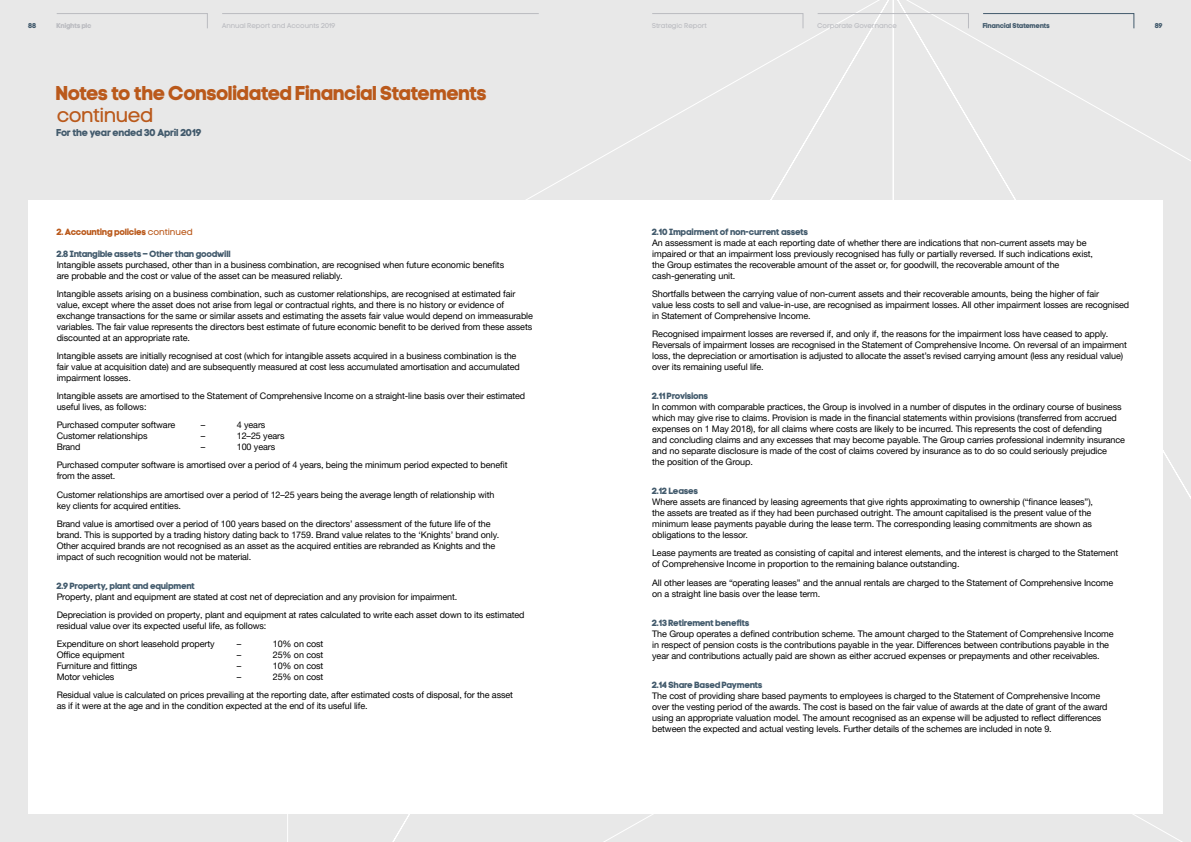
<style>
.page{position:relative;width:1191px;height:842px;background:#fff}
.page>*{position:absolute;margin:0;border:0;box-sizing:border-box;transform-origin:0 0}
.t1{font:20px "Code Pro Bold LC";color:#ba591b}
.t2{font:20px "Code Pro LC";letter-spacing:-.02em;color:#ba591b}
.t3{font:10px "Code Pro Bold LC";color:#425a6c}
.t4{font:9px/11px "Helvetica Neue";letter-spacing:-.01em;color:#000}
.t5{font:9px "Code Pro Bold LC";color:#425a6c}
.t6{font:9px "Code Pro Bold LC";color:#ba591b}
.t7{font:7px "Code Pro LC";color:#babbc0}
.t8{font:7px "Code Pro Bold LC";color:#425a6c}
.t9{font:7px "Code Pro Bold LC";color:#babbc0}
.s1{font-family:"Code Pro LC"}
</style>
<div class="page">
<div style="left:0;top:0;width:285px;height:842px;background:#e8e8e8"></div>
<div style="left:285px;top:0;width:906px;height:842px;background:#e8e8e8"></div>
<div style="left:28px;top:200px;width:1134px;height:614px;background:#fff"></div>
<div style="left:651px;top:13px;width:152px;height:16px;background:#e8e8e8"></div>
<svg style="left:817px;top:13px;width:152px;height:16px;background:#e6e6e6"></svg>
<svg style="left:982px;top:13px;width:152px;height:16px;background:#dddedf"></svg>
<div style="left:56px;top:13px;width:152px;height:16px;background:#e8e8e8"></div>
<hr style="left:222px;top:13px;width:317px;height:1px;background:#babbc0">
<p class="t8" style="left:28px;top:22px;width:9px">88</p>
<p class="t9" style="left:57px;top:22px;width:36px">Knights plc</p>
<p class="t7" style="left:222px;top:22px;width:115px">Annual Report and Accounts 2019</p>
<p class="t7" style="left:652px;top:22px;width:56px">Strategic Report</p>
<p class="t7" style="left:817px;top:22px;width:81px">Corporate Governance</p>
<p class="t8" style="left:983px;top:22px;width:68px">Financial Statements</p>
<p class="t8" style="left:1155px;top:22px;width:9px">89</p>
<h1 class="t1" style="left:57px;top:81px;width:431px">Notes to the Consolidated Financial Statements</h1>
<h1 class="t2" style="left:57px;top:104px;width:98px">continued</h1>
<p class="t3" style="left:57px;top:127px;width:146px">For the year ended 30 April 2019</p>
<p class="t6" style="left:57px;top:226px;width:138px">2. Accounting policies <span class="s1">continued</span></p>
<p class="t5" style="left:57px;top:248px;width:175px">2.8 Intangible assets – Other than goodwill</p>
<p class="t4" style="left:57px;top:259px;width:449px">Intangible assets purchased, other than in a business combination, are recognised when future economic benefits are probable and the cost or value of the asset can be measured reliably.</p>
<p class="t4" style="left:57px;top:288px;width:478px">Intangible assets arising on a business combination, such as customer relationships, are recognised at estimated fair value, except where the asset does not arise from legal or contractual rights, and there is no history or evidence of exchange transactions for the same or similar assets and estimating the assets fair value would depend on immeasurable variables. The fair value represents the directors best estimate of future economic benefit to be derived from these assets discounted at an appropriate rate.</p>
<p class="t4" style="left:57px;top:350px;width:465px">Intangible assets are initially recognised at cost (which for intangible assets acquired in a business combination is the fair value at acquisition date) and are subsequently measured at cost less accumulated amortisation and accumulated impairment losses.</p>
<p class="t4" style="left:57px;top:390px;width:470px">Intangible assets are amortised to the Statement of Comprehensive Income on a straight-line basis over their estimated useful lives, as follows:</p>
<p class="t4" style="left:57px;top:420px;width:120px">Purchased computer software</p>
<p class="t4" style="left:201px;top:420px;width:6px">–</p>
<p class="t4" style="left:237px;top:420px;width:30px">4 years</p>
<p class="t4" style="left:57px;top:431px;width:92px">Customer relationships</p>
<p class="t4" style="left:201px;top:431px;width:6px">–</p>
<p class="t4" style="left:237px;top:431px;width:49px">12–25 years</p>
<p class="t4" style="left:57px;top:442px;width:25px">Brand</p>
<p class="t4" style="left:201px;top:442px;width:6px">–</p>
<p class="t4" style="left:57px;top:438px;width:452px;line-height:18.1px;text-indent:180px">100 years<br>Purchased computer software is amortised over a period of 4 years, being the minimum period expected to benefit</p>
<p class="t4" style="left:57px;top:467px;width:439px;line-height:18.1px">from the asset.<br>Customer relationships are amortised over a period of 12–25 years being the average length of relationship with</p>
<p class="t4" style="left:57px;top:496px;width:435px;line-height:18.1px">key clients for acquired entities.<br>Brand value is amortised over a period of 100 years based on the directors’ assessment of the future life of the</p>
<p class="t4" style="left:57px;top:529px;width:444px">brand. This is supported by a trading history dating back to 1759. Brand value relates to the ‘Knights’ brand only.<br>Other acquired brands are not recognised as an asset as the acquired entities are rebranded as Knights and the impact of such recognition would not be material.</p>
<p class="t5" style="left:57px;top:580px;width:140px">2.9 Property, plant and equipment</p>
<p class="t4" style="left:57px;top:587px;width:469px;line-height:18.1px">Property, plant and equipment are stated at cost net of depreciation and any provision for impairment.<br>Depreciation is provided on property, plant and equipment at rates calculated to write each asset down to its estimated</p>
<p class="t4" style="left:57px;top:616px;width:211px;line-height:18.1px">residual value over its expected useful life, as follows:<br>Expenditure on short leasehold property</p>
<p class="t4" style="left:237px;top:638px;width:6px">–</p>
<p class="t4" style="left:273px;top:638px;width:52px">10% on cost</p>
<p class="t4" style="left:57px;top:649px;width:69px">Office equipment</p>
<p class="t4" style="left:237px;top:649px;width:6px">–</p>
<p class="t4" style="left:273px;top:649px;width:52px">25% on cost</p>
<p class="t4" style="left:57px;top:660px;width:82px">Furniture and fittings</p>
<p class="t4" style="left:237px;top:660px;width:6px">–</p>
<p class="t4" style="left:273px;top:660px;width:52px">10% on cost</p>
<p class="t4" style="left:57px;top:671px;width:59px">Motor vehicles</p>
<p class="t4" style="left:237px;top:671px;width:6px">–</p>
<p class="t4" style="left:57px;top:668px;width:458px;line-height:18.1px;text-indent:216px">25% on cost<br>Residual value is calculated on prices prevailing at the reporting date, after estimated costs of disposal, for the asset</p>
<p class="t4" style="left:57px;top:700px;width:312px">as if it were at the age and in the condition expected at the end of its useful life.</p>
<p class="t5" style="left:652px;top:226px;width:157px">2.10 Impairment of non-current assets</p>
<p class="t4" style="left:652px;top:237px;width:442px">An assessment is made at each reporting date of whether there are indications that non-current assets may be impaired or that an impairment loss previously recognised has fully or partially reversed. If such indications exist, the Group estimates the recoverable amount of the asset or, for goodwill, the recoverable amount of the cash-generating unit.</p>
<p class="t4" style="left:652px;top:288px;width:478px">Shortfalls between the carrying value of non-current assets and their recoverable amounts, being the higher of fair<br>value less costs to sell and value-in-use, are recognised as impairment losses. All other impairment losses are recognised in Statement of Comprehensive Income.</p>
<p class="t4" style="left:652px;top:328px;width:476px">Recognised impairment losses are reversed if, and only if, the reasons for the impairment loss have ceased to apply.<br>Reversals of impairment losses are recognised in the Statement of Comprehensive Income. On reversal of an impairment loss, the depreciation or amortisation is adjusted to allocate the asset’s revised carrying amount (less any residual value) over its remaining useful life.</p>
<p class="t5" style="left:652px;top:391px;width:57px">2.11 Provisions</p>
<p class="t4" style="left:652px;top:401px;width:474px">In common with comparable practices, the Group is involved in a number of disputes in the ordinary course of business which may give rise to claims. Provision is made in the financial statements within provisions (transferred from accrued expenses on 1 May 2018), for all claims where costs are likely to be incurred. This represents the cost of defending<br>and concluding claims and any excesses that may become payable. The Group carries professional indemnity insurance and no separate disclosure is made of the cost of claims covered by insurance as to do so could seriously prejudice<br>the position of the Group.</p>
<p class="t5" style="left:652px;top:486px;width:47px">2.12 Leases</p>
<p class="t4" style="left:652px;top:497px;width:442px">Where assets are financed by leasing agreements that give rights approximating to ownership (“finance leases”), the assets are treated as if they had been purchased outright. The amount capitalised is the present value of the minimum lease payments payable during the lease term. The corresponding leasing commitments are shown as obligations to the lessor.</p>
<p class="t4" style="left:652px;top:548px;width:467px">Lease payments are treated as consisting of capital and interest elements, and the interest is charged to the Statement of Comprehensive Income in proportion to the remaining balance outstanding.</p>
<p class="t4" style="left:652px;top:577px;width:463px">All other leases are “operating leases” and the annual rentals are charged to the Statement of Comprehensive Income on a straight line basis over the lease term.</p>
<p class="t5" style="left:652px;top:617px;width:99px">2.13 Retirement benefits</p>
<p class="t4" style="left:652px;top:628px;width:463px">The Group operates a defined contribution scheme. The amount charged to the Statement of Comprehensive Income in respect of pension costs is the contributions payable in the year. Differences between contributions payable in the year and contributions actually paid are shown as either accrued expenses or prepayments and other receivables.</p>
<p class="t5" style="left:652px;top:679px;width:112px">2.14 Share Based Payments</p>
<p class="t4" style="left:652px;top:690px;width:457px">The cost of providing share based payments to employees is charged to the Statement of Comprehensive Income over the vesting period of the awards. The cost is based on the fair value of awards at the date of grant of the award using an appropriate valuation model. The amount recognised as an expense will be adjusted to reflect differences between the expected and actual vesting levels. Further details of the schemes are included in note 9.</p>
</div>
